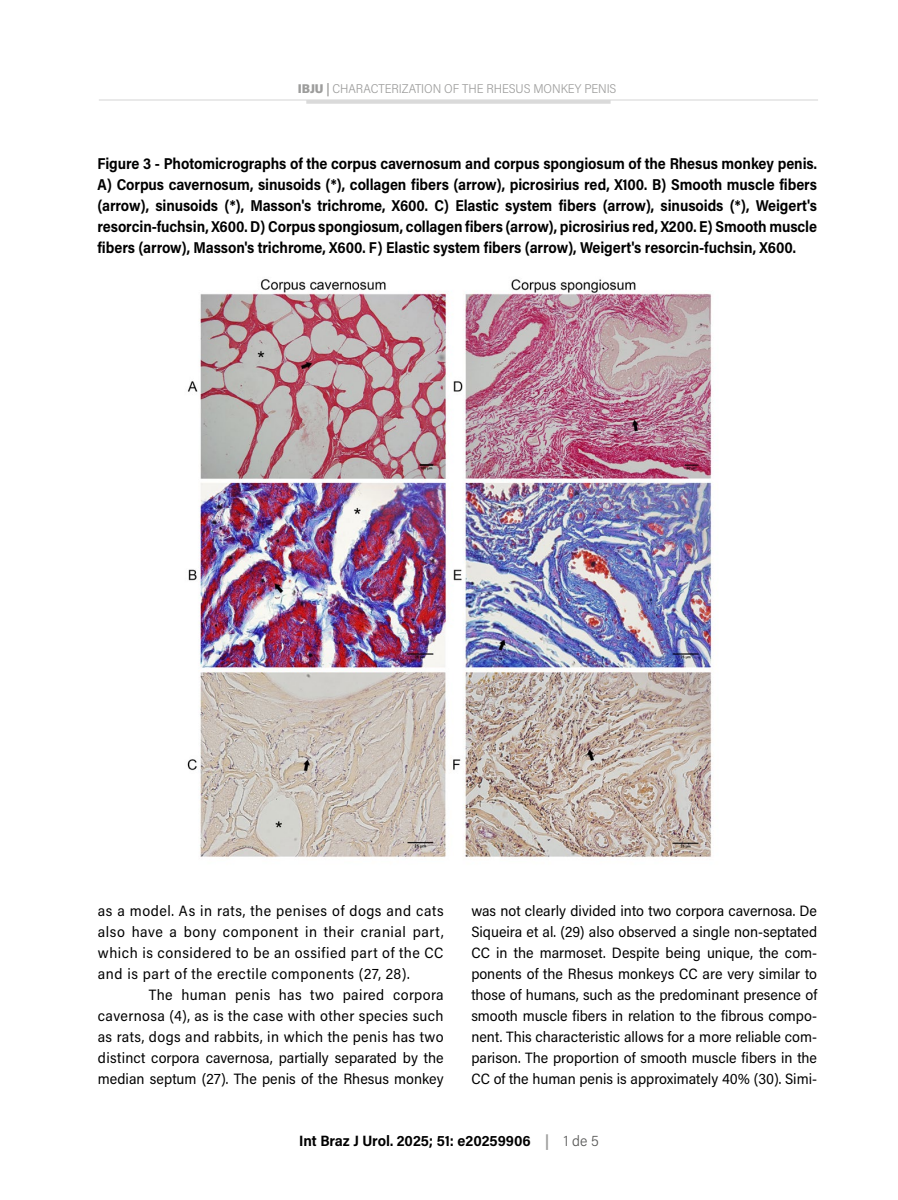
<style>
.page{position:relative;width:898px;height:1200px;background:#fff}
.page>*{position:absolute;margin:0;border:0;box-sizing:border-box;transform-origin:0 0}
.t1{font:700 15.75px/21px "Acumin Pro Semi Cond";letter-spacing:-.005em;color:#000;text-align:justify;scale:.95 1}
.t2{font:15px/21px "Acumin Pro Semi Cond";color:#000;text-align:justify}
.t3{font:700 15px "Acumin Pro Semi Cond";color:#000}
.t4{font:300 12.75px "Acumin Pro Semi Cond";letter-spacing:-.005em;color:#9d9d9c}
.s1{font-weight:900}
.s2{font-weight:600}
.s3{color:#9d9d9c}
.s4{font-weight:300;color:#575756}
</style>
<div class="page">
<hr style="left:99px;top:99px;width:718px;height:2px;background:#e3e3e3">
<hr style="left:306px;top:100px;width:304px;height:4px;background:#dadada">
<img style="left:187px;top:279px;width:525px;height:579px">
<p class="t4" style="left:298px;top:79px;width:320px"><span class="s1">IBJU</span> <span class="s2">|</span> CHARACTERIZATION OF THE RHESUS MONKEY PENIS</p>
<p class="t1" style="left:97px;top:152px;width:758px">Figure 3 - Photomicrographs of the corpus cavernosum and corpus spongiosum of the Rhesus monkey penis.<br>A) Corpus cavernosum, sinusoids (*), collagen fibers (arrow), picrosirius red, X100. B) Smooth muscle fibers (arrow), sinusoids (*), Masson's trichrome, X600. C) Elastic system fibers (arrow), sinusoids (*), Weigert's resorcin-fuchsin, X600. D) Corpus spongiosum, collagen fibers (arrow), picrosirius red, X200. E) Smooth muscle fibers (arrow), Masson's trichrome, X600. F) Elastic system fibers (arrow), Weigert's resorcin-fuchsin, X600.</p>
<p class="t2" style="left:98px;top:899px;width:347px">as a model. As in rats, the penises of dogs and cats also have a bony component in their cranial part, which is considered to be an ossified part of the CC and is part of the erectile components (27, 28).</p>
<p class="t2" style="left:98px;top:983px;width:347px;text-indent:51px">The human penis has two paired corpora cavernosa (4), as is the case with other species such as rats, dogs and rabbits, in which the penis has two distinct corpora cavernosa, partially separated by the median septum (27). The penis of the Rhesus monkey</p>
<p class="t2" style="left:471px;top:899px;width:347px">was not clearly divided into two corpora cavernosa. De Siqueira et al. (29) also observed a single non-septated CC in the marmoset. Despite being unique, the com&shy;ponents of the Rhesus monkeys CC are very similar to those of humans, such as the predominant presence of smooth muscle fibers in relation to the fibrous compo&shy;nent. This characteristic allows for a more reliable com&shy;parison. The proportion of smooth muscle fibers in the CC of the human penis is approximately 40% (30). Simi-</p>
<p class="t3" style="left:299px;top:1129px;width:301px">Int Braz J Urol. 2025; 51: e20259906 <span class="s3">|</span> <span class="s4">1 de 5</span></p>
</div>
